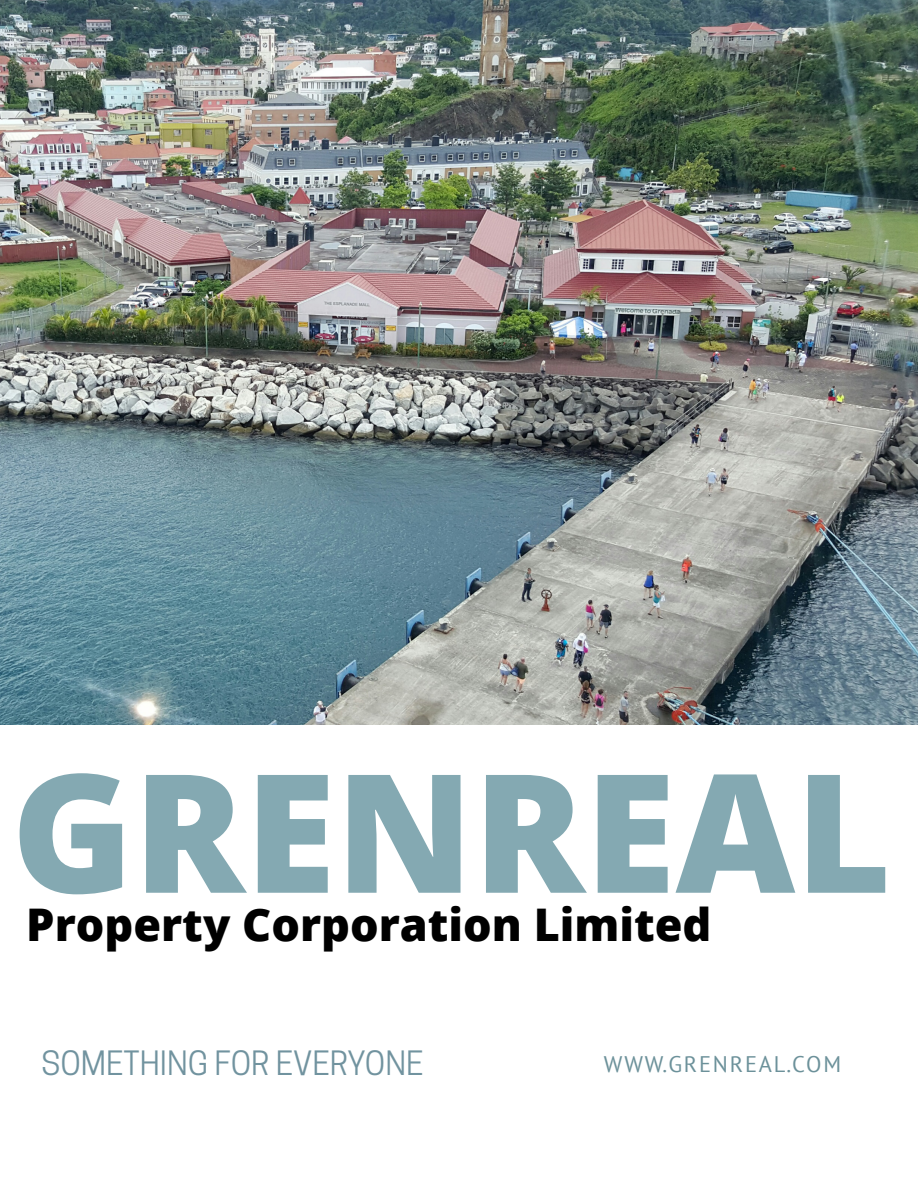
<style>
.page{position:relative;width:918px;height:1188px;background:#fff}
.page>*{position:absolute;margin:0;border:0;box-sizing:border-box;transform-origin:0 0}
.t1{font:800 165px "Open Sans";color:#84a9b2}
.t2{font:800 45px "Open Sans";color:#000}
.t3{font:31.5px "Cooper Hewitt";color:#71939f}
.t4{font:22.5px "PT Sans";letter-spacing:.08em;color:#6c919a}
</style>
<div class="page">
<img style="left:0;top:0;width:918px;height:724px">
<h1 class="t1" style="left:11px;top:707px;width:863px">Grenreal</h1>
<p class="t2" style="left:26px;top:891px;width:687px">Property Corporation Limited</p>
<p class="t3" style="left:42px;top:1045px;width:383px">SOMETHING FOR EVERYONE</p>
<p class="t4" style="left:604px;top:1049px;width:239px">WWW.GRENREAL.COM</p>
</div>
